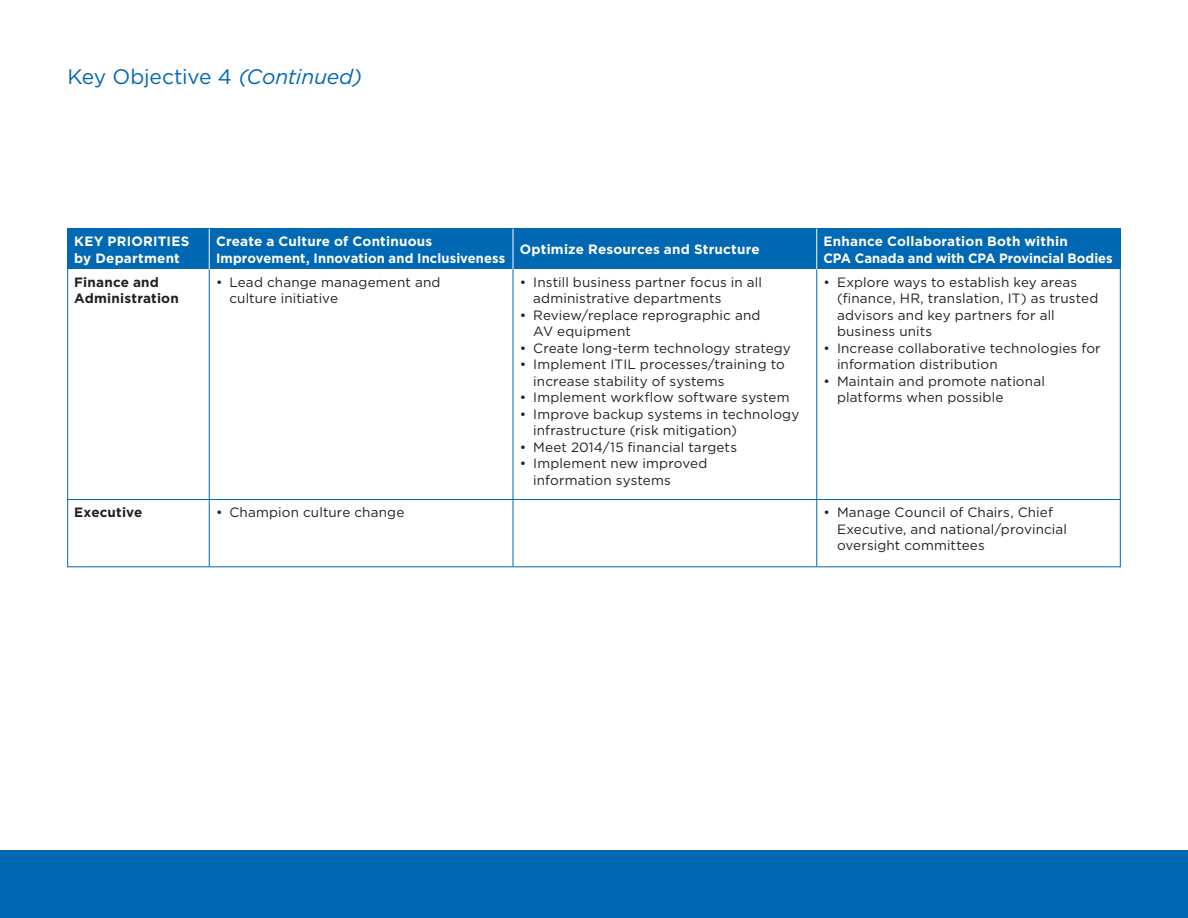
<style>
.page{position:relative;width:1188px;height:918px;background:#fff}
.page>*{position:absolute;margin:0;border:0;box-sizing:border-box;transform-origin:0 0}
.t1{font:21px "Gotham";letter-spacing:-.01em;color:#0168b3}
.t2{font:13.5px/16.5px "Gotham";letter-spacing:.01em;color:#231f20}
.t3{font:700 13.5px/16.5px "Gotham";letter-spacing:.01em;color:#fff}
.t4{font:700 13.5px/16.5px "Gotham";letter-spacing:.015em;color:#231f20}
.s1{font-style:italic}
</style>
<div class="page">
<div style="left:513px;top:229px;width:304px;height:40px;background:#0168b3"></div>
<div style="left:209px;top:229px;width:304px;height:40px;background:#0168b3"></div>
<div style="left:817px;top:229px;width:303px;height:40px;background:#0168b3"></div>
<div style="left:68px;top:229px;width:141px;height:40px;background:#0168b3"></div>
<hr style="left:209px;top:229px;width:1px;height:40px;background:#fff">
<hr style="left:513px;top:229px;width:1px;height:40px;background:#fff">
<hr style="left:816px;top:229px;width:1px;height:40px;background:#fff">
<hr style="left:68px;top:499px;width:1052px;height:1px;background:#0168b3">
<hr style="left:209px;top:269px;width:1px;height:297px;background:#0168b3">
<hr style="left:513px;top:269px;width:1px;height:297px;background:#0168b3">
<hr style="left:816px;top:269px;width:1px;height:297px;background:#0168b3">
<div style="left:0;top:850px;width:1188px;height:68px;background:#0168b3"></div>
<h1 class="t1" style="left:68px;top:63px;width:296px">Key Objective 4 <span class="s1">(Continued)</span></h1>
<p class="t3" style="left:74px;top:233px;width:117px">KEY PRIORITIES by Department</p>
<p class="t3" style="left:216px;top:233px;width:291px">Create a Culture of Continuous<br>Improvement, Innovation and Inclusiveness</p>
<p class="t3" style="left:824px;top:233px;width:291px">Enhance Collaboration Both within<br>CPA Canada and with CPA Provincial Bodies</p>
<p class="t3" style="left:520px;top:241px;width:242px">Optimize Resources and Structure</p>
<p class="t4" style="left:74px;top:274px;width:106px">Finance and<br>Administration</p>
<p class="t2" style="left:533px;top:274px;width:230px;text-indent:-14px">• Instill business partner focus in all administrative departments</p>
<p class="t2" style="left:533px;top:307px;width:229px;text-indent:-14px">• Review/replace reprographic and<br>AV equipment</p>
<p class="t2" style="left:520px;top:339px;width:273px">• Create long-term technology strategy</p>
<p class="t2" style="left:533px;top:356px;width:253px;text-indent:-14px">• Implement ITIL processes/training to increase stability of systems</p>
<p class="t2" style="left:520px;top:389px;width:271px">• Implement workflow software system</p>
<p class="t2" style="left:533px;top:405px;width:268px;text-indent:-14px">• Improve backup systems in technology infrastructure (risk mitigation)</p>
<p class="t2" style="left:520px;top:438px;width:219px">• Meet 2014/15 financial targets</p>
<p class="t2" style="left:533px;top:455px;width:176px;text-indent:-14px">• Implement new improved information systems</p>
<p class="t2" style="left:230px;top:273px;width:213px;text-indent:-14px">• Lead change management and culture initiative</p>
<p class="t2" style="left:837px;top:273px;width:263px;text-indent:-14px">• Explore ways to establish key areas (finance, HR, translation, IT) as trusted advisors and key partners for all business units</p>
<p class="t2" style="left:837px;top:339px;width:265px;text-indent:-14px">• Increase collaborative technologies for information distribution</p>
<p class="t2" style="left:837px;top:372px;width:209px;text-indent:-14px">• Maintain and promote national platforms when possible</p>
<p class="t4" style="left:74px;top:504px;width:70px">Executive</p>
<p class="t2" style="left:216px;top:504px;width:190px">• Champion culture change</p>
<p class="t2" style="left:837px;top:504px;width:232px;text-indent:-14px">• Manage Council of Chairs, Chief<br>Executive, and national/provincial oversight committees</p>
</div>
